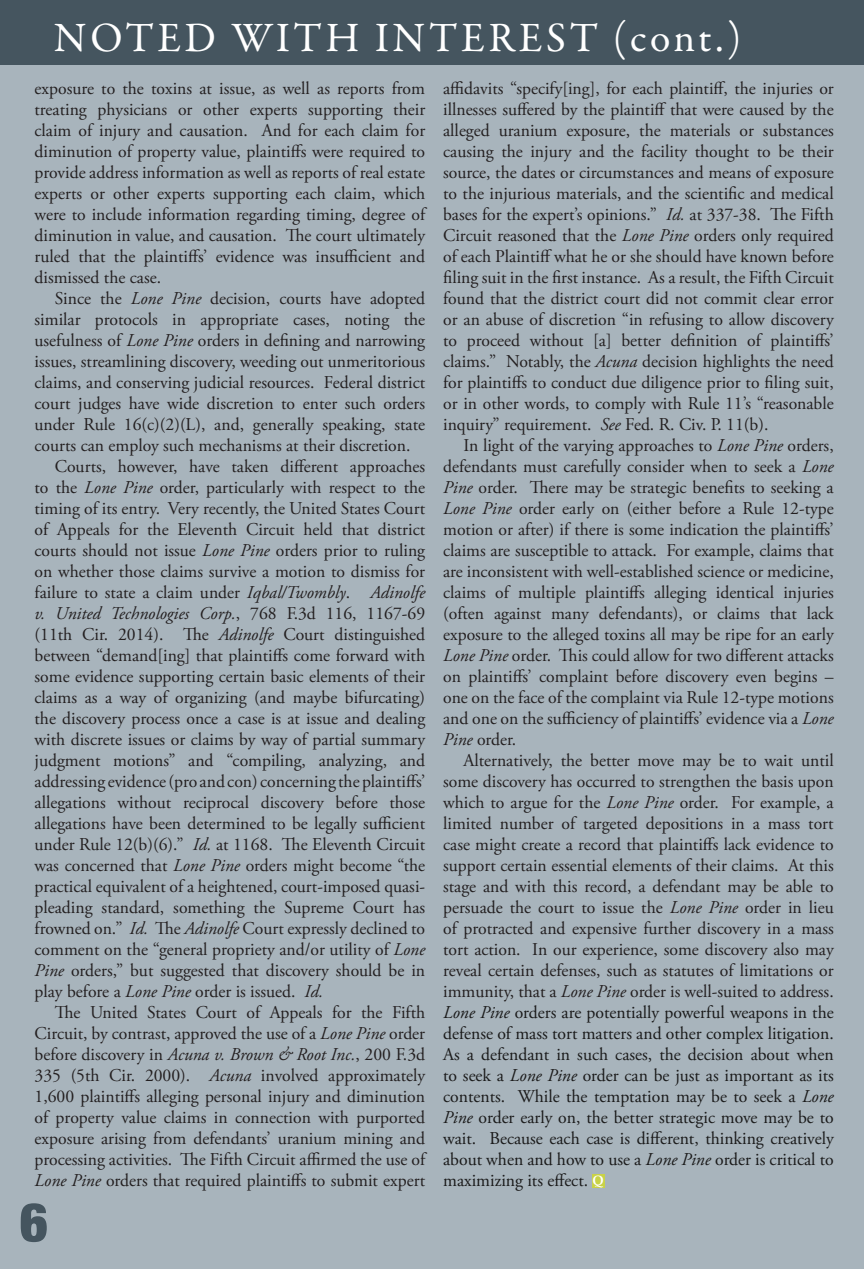
<style>
.page{position:relative;width:864px;height:1269px;background:#fff}
.page>*{position:absolute;margin:0;border:0;box-sizing:border-box;transform-origin:0 0}
.t1{font:900 condensed 54px "Helvetica Neue";color:#45555f}
.t2{font:42px "Garamond Premr Pro";letter-spacing:.09em;color:#fff}
.QE_-_Main_Article_St{font:18px/21px "Adobe Garamond Pro";color:#231f20;text-align:justify}
.QE_-_Main_Article_St-2{font:18px/21px "Adobe Garamond Pro";color:#1a1a1a;text-align:justify}
.t3{font:700 13.5px "Palatino Linotype";color:#fff}
.s1{font-style:italic}
</style>
<div class="page">
<div style="left:0;top:47px;width:864px;height:1222px;background:#a8b4bc"></div>
<div style="left:592px;top:1175px;width:13px;height:13px;background:#c9d247"></div>
<div style="left:0;top:0;width:864px;height:64px;background:#45555f"></div>
<p class="t2" style="left:54px;top:13px;width:689px">NOTED WITH INTEREST (cont.)</p>
<p class="QE_-_Main_Article_St" style="left:35px;top:78px;width:392px">exposure to the toxins at issue, as well as reports from treating physicians or other experts supporting their claim of injury and causation. And for each claim for diminution of property value, plaintiffs were required to provide address information as well as reports of real estate experts or other experts supporting each claim, which were to include information regarding timing, degree of diminution in value, and causation. The court ultimately ruled that the plaintiffs’ evidence was insufficient and dismissed the case.</p>
<p class="QE_-_Main_Article_St" style="left:35px;top:288px;width:392px;text-indent:20px">Since the <span class="s1">Lone Pine</span> decision, courts have adopted similar protocols in appropriate cases, noting the usefulness of <span class="s1">Lone Pine</span> orders in defining and narrowing issues, streamlining discovery, weeding out unmeritorious claims, and conserving judicial resources. Federal district court judges have wide discretion to enter such orders under Rule 16(c)(2)(L), and, generally speaking, state courts can employ such mechanisms at their discretion.</p>
<p class="QE_-_Main_Article_St" style="left:35px;top:456px;width:392px;text-indent:20px">Courts, however, have taken different approaches to the <span class="s1">Lone Pine</span> order, particularly with respect to the timing of its entry. Very recently, the United States Court of Appeals for the Eleventh Circuit held that district courts should not issue <span class="s1">Lone Pine</span> orders prior to ruling on whether those claims survive a motion to dismiss for failure to state a claim under <span class="s1">Iqbal/Twombly</span>. <span class="s1">Adinolfe v. United Technologies Corp.</span>, 768 F.3d 116, 1167-69 (11th Cir. 2014). The <span class="s1">Adinolfe</span> Court distinguished between “demand[ing] that plaintiffs come forward with some evidence supporting certain basic elements of their claims as a way of organizing (and maybe bifurcating) the discovery process once a case is at issue and dealing with discrete issues or claims by way of partial summary judgment motions” and “compiling, analyzing, and addressing evidence (pro and con) concerning the plaintiffs’ allegations without reciprocal discovery before those allegations have been determined to be legally sufficient under Rule 12(b)(6).” <span class="s1">Id.</span> at 1168. The Eleventh Circuit was concerned that <span class="s1">Lone Pine</span> orders might become “the practical equivalent of a heightened, court-imposed quasi&shy;pleading standard, something the Supreme Court has frowned on.” <span class="s1">Id.</span> The <span class="s1">Adinolfe</span> Court expressly declined to comment on the “general propriety and/or utility of <span class="s1">Lone Pine</span> orders,” but suggested that discovery should be in play before a <span class="s1">Lone Pine</span> order is issued. <span class="s1">Id.</span></p>
<p class="QE_-_Main_Article_St" style="left:35px;top:1002px;width:392px;text-indent:20px">The United States Court of Appeals for the Fifth Circuit, by contrast, approved the use of a <span class="s1">Lone Pine</span> order before discovery in <span class="s1">Acuna v. Brown &amp; Root Inc.</span>, 200 F.3d 335 (5th Cir. 2000). <span class="s1">Acuna</span> involved approximately 1,600 plaintiffs alleging personal injury and diminution of property value claims in connection with purported exposure arising from defendants’ uranium mining and processing activities. The Fifth Circuit affirmed the use of <span class="s1">Lone Pine</span> orders that required plaintiffs to submit expert</p>
<p class="t1" style="left:20px;top:1189px;width:30px">6</p>
<p class="QE_-_Main_Article_St" style="left:443px;top:78px;width:392px">affidavits “specify[ing], for each plaintiff, the injuries or illnesses suffered by the plaintiff that were caused by the alleged uranium exposure, the materials or substances causing the injury and the facility thought to be their source, the dates or circumstances and means of exposure to the injurious materials, and the scientific and medical bases for the expert’s opinions.” <span class="s1">Id.</span> at 337-38. The Fifth Circuit reasoned that the <span class="s1">Lone Pine</span> orders only required of each Plaintiff what he or she should have known before filing suit in the first instance. As a result, the Fifth Circuit found that the district court did not commit clear error or an abuse of discretion “in refusing to allow discovery to proceed without [a] better definition of plaintiffs’ claims.” Notably, the <span class="s1">Acuna</span> decision highlights the need for plaintiffs to conduct due diligence prior to filing suit, or in other words, to comply with Rule 11’s “reasonable inquiry” requirement. <span class="s1">See</span> Fed. R. Civ. P. 11(b).</p>
<p class="QE_-_Main_Article_St" style="left:443px;top:435px;width:392px;text-indent:20px">In light of the varying approaches to <span class="s1">Lone Pine</span> orders, defendants must carefully consider when to seek a <span class="s1">Lone Pine</span> order. There may be strategic benefits to seeking a <span class="s1">Lone Pine</span> order early on (either before a Rule 12-type motion or after) if there is some indication the plaintiffs’ claims are susceptible to attack. For example, claims that are inconsistent with well-established science or medicine, claims of multiple plaintiffs alleging identical injuries (often against many defendants), or claims that lack exposure to the alleged toxins all may be ripe for an early <span class="s1">Lone Pine</span> order. This could allow for two different attacks on plaintiffs’ complaint before discovery even begins – one on the face of the complaint via Rule 12-type motions and one on the sufficiency of plaintiffs’ evidence via a <span class="s1">Lone Pine</span> order.</p>
<p class="QE_-_Main_Article_St" style="left:443px;top:750px;width:392px;text-indent:20px">Alternatively, the better move may be to wait until some discovery has occurred to strengthen the basis upon which to argue for the <span class="s1">Lone Pine</span> order. For example, a limited number of targeted depositions in a mass tort case might create a record that plaintiffs lack evidence to support certain essential elements of their claims. At this stage and with this record, a defendant may be able to persuade the court to issue the <span class="s1">Lone Pine</span> order in lieu of protracted and expensive further discovery in a mass tort action. In our experience, some discovery also may reveal certain defenses, such as statutes of limitations or immunity, that a <span class="s1">Lone Pine</span> order is well-suited to address.</p>
<p class="QE_-_Main_Article_St-2" style="left:443px;top:1002px;width:392px"><span class="s1">Lone Pine</span> orders are potentially powerful weapons in the defense of mass tort matters and other complex litigation.<br>As a defendant in such cases, the decision about when to seek a <span class="s1">Lone Pine</span> order can be just as important as its contents. While the temptation may be to seek a <span class="s1">Lone Pine</span> order early on, the better strategic move may be to wait. Because each case is different, thinking creatively about when and how to use a <span class="s1">Lone Pine</span> order is critical to maximizing its effect.</p>
<p class="t3" style="left:593px;top:1171px;width:13px">Q</p>
</div>
